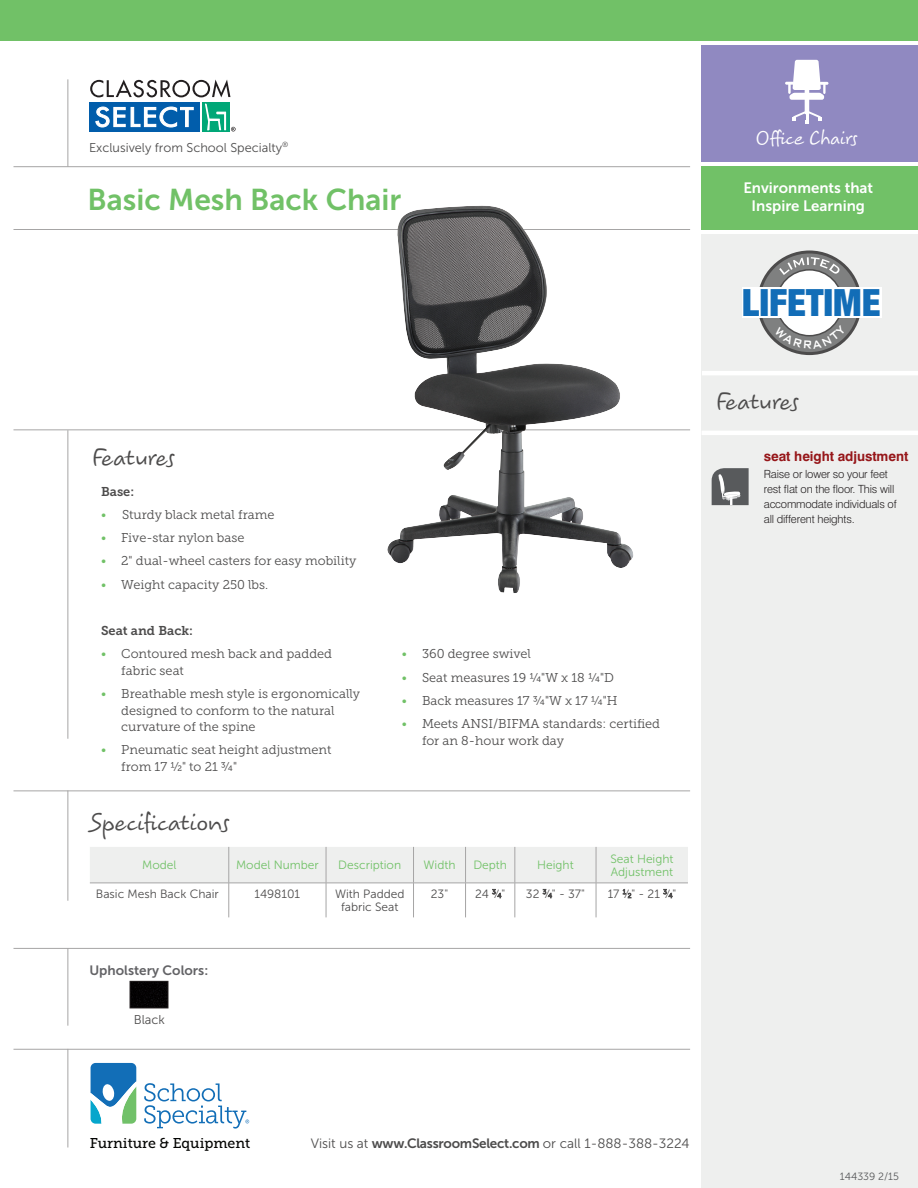
<style>
.page{position:relative;width:918px;height:1188px;background:#fff}
.page>*{position:absolute;margin:0;border:0;box-sizing:border-box;transform-origin:0 0}
.t1{font:900 condensed 37.65px "Helvetica Neue LT Std";color:#126db7}
.t2{font:30px "Museo Sans 700";color:#71c167}
.t3{font:27px "Koorkin Std";letter-spacing:-.005em;color:#4d4c4c}
.t4{font:21px "Koorkin Std";color:#fff}
.t5{font:15px/18px "Museo Sans 700";color:#fff;text-align:center}
.t6{font:14.1px "Museo Slab 500";color:#040503}
.t7{font:13.5px "Museo Sans 300";color:#4d4c4c}
.t8{font:700 13.5px "Swiss 721 BT";letter-spacing:-.005em;color:#961619}
.t9{font:13.5px "Museo Sans 700";color:#636366}
.t10{font:12.75px/16.5px "Museo Slab 300";color:#4d4c4c}
.t11{font:12.75px "Museo Sans 300";color:#4d4c4c}
.t12{font:12.75px "Museo Slab 700";color:#4d4c4c}
.t13{font:12px/13.5px "Museo Sans 300";color:#4d4c4c;text-align:center}
.t14{font:12px/13.5px "Museo Sans 300";color:#71c167}
.t15{font:300 11.25px/15px "Swiss 721 BT";letter-spacing:-.015em;color:#231f20}
.t16{font:10.5px "Museo Sans 300";color:#57585a}
.s1{color:#71c167}
.s2{font-size:6.6px}
.s3{font-family:"Museo Sans 700"}
</style>
<div class="page">
<div style="left:702px;top:234px;width:216px;height:954px;background:#eeefee"></div>
<div style="left:702px;top:166px;width:216px;height:64px;background:#71c167"></div>
<svg style="left:90px;top:80px;width:146px;height:52px"></svg>
<div style="left:0;top:0;width:918px;height:40px;background:#71c167"></div>
<div style="left:702px;top:45px;width:216px;height:117px;background:#9089c1"></div>
<hr style="left:14px;top:166px;width:676px;height:1px;background:#a6a5a5">
<hr style="left:68px;top:79px;width:1px;height:88px;background:#a6a5a5">
<hr style="left:14px;top:229px;width:676px;height:1px;background:#a6a5a5">
<hr style="left:14px;top:429px;width:676px;height:1px;background:#a6a5a5">
<hr style="left:68px;top:430px;width:1px;height:309px;background:#a6a5a5">
<hr style="left:68px;top:1049px;width:1px;height:99px;background:#a6a5a5">
<hr style="left:14px;top:1049px;width:676px;height:1px;background:#a6a5a5">
<svg style="left:91px;top:1063px;width:45px;height:61px"></svg>
<svg style="left:144px;top:1083px;width:105px;height:46px"></svg>
<hr style="left:702px;top:371px;width:216px;height:4px;background:#fff">
<svg style="left:785px;top:60px;width:43px;height:63px"></svg>
<hr style="left:702px;top:431px;width:216px;height:4px;background:#fff">
<svg style="left:759px;top:252px;width:101px;height:102px"></svg>
<div style="left:757px;top:250px;width:105px;height:105px;border:3px solid #4d4c4c;border-radius:50%"></div>
<div style="left:776px;top:270px;width:66px;height:66px;background:#fff;border-radius:50%"></div>
<div style="left:742px;top:287px;width:139px;height:31px;background:#fff"></div>
<svg style="left:779px;top:257px;width:61px;height:18px"></svg>
<img style="left:387px;top:206px;width:247px;height:387px">
<img style="left:132px;top:983px;width:34px;height:23px">
<div style="left:130px;top:981px;width:38px;height:27px;border:1px solid #231f20"></div>
<hr style="left:68px;top:948px;width:1px;height:78px;background:#a6a5a5">
<hr style="left:14px;top:948px;width:676px;height:1px;background:#a6a5a5">
<div style="left:90px;top:847px;width:598px;height:36px;background:#eeefee"></div>
<hr style="left:90px;top:883px;width:236px;height:1px;background:#a6a5a5">
<hr style="left:229px;top:883px;width:1px;height:34px;background:#a6a5a5">
<hr style="left:326px;top:883px;width:88px;height:1px;background:#a6a5a5">
<hr style="left:326px;top:883px;width:1px;height:34px;background:#a6a5a5">
<hr style="left:414px;top:883px;width:52px;height:1px;background:#a6a5a5">
<hr style="left:413px;top:883px;width:1px;height:34px;background:#a6a5a5">
<hr style="left:466px;top:883px;width:49px;height:1px;background:#a6a5a5">
<hr style="left:465px;top:883px;width:1px;height:34px;background:#a6a5a5">
<hr style="left:515px;top:883px;width:81px;height:1px;background:#a6a5a5">
<hr style="left:515px;top:883px;width:1px;height:34px;background:#a6a5a5">
<hr style="left:596px;top:883px;width:92px;height:1px;background:#a6a5a5">
<hr style="left:596px;top:883px;width:1px;height:34px;background:#a6a5a5">
<hr style="left:229px;top:847px;width:1px;height:36px;background:#a6a5a5">
<hr style="left:326px;top:847px;width:1px;height:36px;background:#a6a5a5">
<hr style="left:413px;top:847px;width:1px;height:36px;background:#a6a5a5">
<hr style="left:465px;top:847px;width:1px;height:36px;background:#a6a5a5">
<hr style="left:515px;top:847px;width:1px;height:36px;background:#a6a5a5">
<hr style="left:596px;top:847px;width:1px;height:36px;background:#a6a5a5">
<hr style="left:68px;top:790px;width:1px;height:111px;background:#a6a5a5">
<hr style="left:14px;top:790px;width:676px;height:1px;background:#a6a5a5">
<svg style="left:712px;top:468px;width:37px;height:37px"></svg>
<svg style="left:774px;top:325px;width:72px;height:24px"></svg>
<p class="t11" style="left:89px;top:142px;width:201px">Exclusively from School Specialty<sup>®</sup></p>
<h2 class="t2" style="left:88px;top:188px;width:315px">Basic Mesh Back Chair</h2>
<h3 class="t3" style="left:92px;top:447px;width:84px">Features</h3>
<p class="t12" style="left:101px;top:486px;width:35px">Base:</p>
<p class="t10" style="left:101px;top:507px;width:175px"><span class="s1">•</span> Sturdy black metal frame</p>
<p class="t10" style="left:101px;top:531px;width:145px"><span class="s1">•</span> Five-star nylon base</p>
<p class="t10" style="left:101px;top:554px;width:257px"><span class="s1">•</span> 2" dual-wheel casters for easy mobility</p>
<p class="t10" style="left:101px;top:577px;width:169px"><span class="s1">•</span> Weight capacity 250 lbs.</p>
<p class="t12" style="left:101px;top:626px;width:93px">Seat and Back:</p>
<p class="t10" style="left:121px;top:647px;width:212px;text-indent:-20px"><span class="s1">•</span> Contoured mesh back and padded fabric seat</p>
<p class="t10" style="left:121px;top:687px;width:241px;text-indent:-20px"><span class="s1">•</span> Breathable mesh style is ergonomically designed to conform to the natural curvature of the spine</p>
<p class="t10" style="left:121px;top:743px;width:212px;text-indent:-20px"><span class="s1">•</span> Pneumatic seat height adjustment from 17 ½" to 21 ¾"</p>
<h3 class="t3" style="left:90px;top:812px;width:141px">Specifications</h3>
<p class="t10" style="left:402px;top:647px;width:131px"><span class="s1">•</span> 360 degree swivel</p>
<p class="t10" style="left:402px;top:670px;width:214px"><span class="s1">•</span> Seat measures 19 ¼"W x 18 ¼"D</p>
<p class="t10" style="left:402px;top:693px;width:217px"><span class="s1">•</span> Back measures 17 ¾"W x 17 ¼"H</p>
<p class="t10" style="left:422px;top:717px;width:240px;text-indent:-20px"><span class="s1">•</span> Meets ANSI/BIFMA standards: certified for an 8-hour work day</p>
<p class="t14" style="left:142px;top:860px;width:36px">Model</p>
<p class="t14" style="left:236px;top:860px;width:84px">Model Number</p>
<p class="t14" style="left:338px;top:860px;width:64px">Description</p>
<p class="t14" style="left:423px;top:860px;width:34px">Width</p>
<p class="t14" style="left:473px;top:860px;width:35px">Depth</p>
<p class="t14" style="left:537px;top:860px;width:38px">Height</p>
<p class="t14" style="left:610px;top:853px;width:65px">Seat Height<br>Adjustment</p>
<p class="t13" style="left:96px;top:888px;width:124px">Basic Mesh Back Chair</p>
<p class="t13" style="left:255px;top:888px;width:47px">1498101</p>
<p class="t13" style="left:335px;top:888px;width:71px">With Padded fabric Seat</p>
<p class="t13" style="left:431px;top:888px;width:19px">23"</p>
<p class="t13" style="left:475px;top:888px;width:32px">24 <sup>3</sup>⁄<span class="s2">4</span>"</p>
<p class="t13" style="left:526px;top:888px;width:61px">32 <sup>3</sup>⁄<span class="s2">4</span>" - 37"</p>
<p class="t13" style="left:608px;top:888px;width:70px">17 <sup>1</sup>⁄<span class="s2">2</span>" - 21 <sup>3</sup>⁄<span class="s2">4</span>"</p>
<p class="t9" style="left:89px;top:965px;width:120px">Upholstery Colors:</p>
<p class="t11" style="left:134px;top:1015px;width:33px">Black</p>
<h3 class="t4" style="left:756px;top:129px;width:103px">Office Chairs</h3>
<p class="t5" style="left:743px;top:180px;width:131px">Environments that<br>Inspire Learning</p>
<h1 class="t1" style="left:742px;top:281px;width:140px">LIFETIME</h1>
<h3 class="t3" style="left:716px;top:390px;width:84px">Features</h3>
<p class="t8" style="left:764px;top:451px;width:146px">seat height adjustment</p>
<p class="t15" style="left:764px;top:468px;width:134px">Raise or lower so your feet rest flat on the floor. This will accommodate individuals of all different heights.</p>
<p class="t6" style="left:90px;top:1135px;width:162px">Furniture &amp; Equipment</p>
<p class="t7" style="left:311px;top:1138px;width:380px">Visit us at <span class="s3">www.ClassroomSelect.com</span> or call 1-888-388-3224</p>
<p class="t16" style="left:840px;top:1172px;width:61px">144339 2/15</p>
</div>
